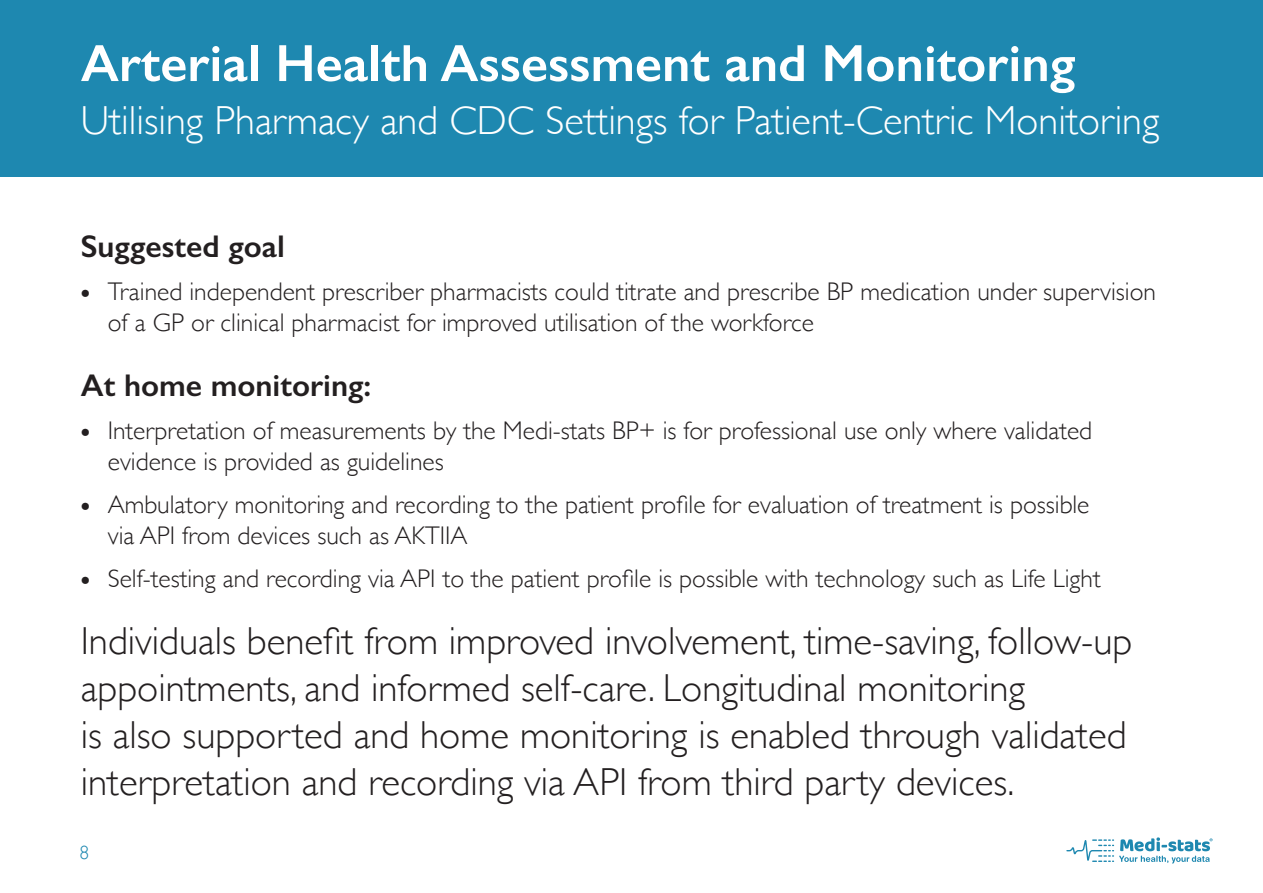
<style>
.page{position:relative;width:1263px;height:893px;background:#fff}
.page>*{position:absolute;margin:0;border:0;box-sizing:border-box;transform-origin:0 0}
.t1{font:600 52.5px "Gill Sans";color:#fff}
.t2{font:300 40.5px "Gill Sans";color:#fff}
.t3{font:300 39px/46.8px "Gill Sans";color:#231f20}
.t4{font:600 31.5px "Gill Sans";color:#231f20}
.t5{font:300 25.5px/30.6px "Gill Sans";color:#231f20}
.t6{font:300 19.5px "Gill Sans";color:#1e88b0}
.s1{font-family:"Myriad Pro";font-weight:900}
</style>
<div class="page">
<svg style="left:1066px;top:837px;width:146px;height:26px"></svg>
<div style="left:0;top:0;width:1263px;height:176px;background:#1e88b0"></div>
<h1 class="t1" style="left:81px;top:32px;width:996px">Arterial Health Assessment and Monitoring</h1>
<h2 class="t2" style="left:81px;top:88px;width:1080px">Utilising Pharmacy and CDC Settings for Patient-Centric Monitoring</h2>
<p class="t4" style="left:81px;top:227px;width:206px">Suggested goal</p>
<p class="t5" style="left:108px;top:275px;width:1050px;text-indent:-27px"><span class="s1">•</span> Trained independent prescriber pharmacists could titrate and prescribe BP medication under supervision of a GP or clinical pharmacist for improved utilisation of the workforce</p>
<p class="t4" style="left:81px;top:366px;width:292px">At home monitoring:</p>
<p class="t5" style="left:108px;top:414px;width:986px;text-indent:-27px"><span class="s1">•</span> Interpretation of measurements by the Medi-stats BP+ is for professional use only where validated evidence is provided as guidelines</p>
<p class="t5" style="left:108px;top:488px;width:983px;text-indent:-27px"><span class="s1">•</span> Ambulatory monitoring and recording to the patient profile for evaluation of treatment is possible via API from devices such as AKTIIA</p>
<p class="t5" style="left:81px;top:562px;width:1021px"><span class="s1">•</span> Self-testing and recording via API to the patient profile is possible with technology such as Life Light</p>
<p class="t3" style="left:81px;top:616px;width:1053px">Individuals benefit from improved involvement, time-saving, follow-up appointments, and informed self-care. Longitudinal monitoring<br>is also supported and home monitoring is enabled through validated interpretation and recording via API from third party devices.</p>
<p class="t6" style="left:80px;top:837px;width:11px">8</p>
</div>
